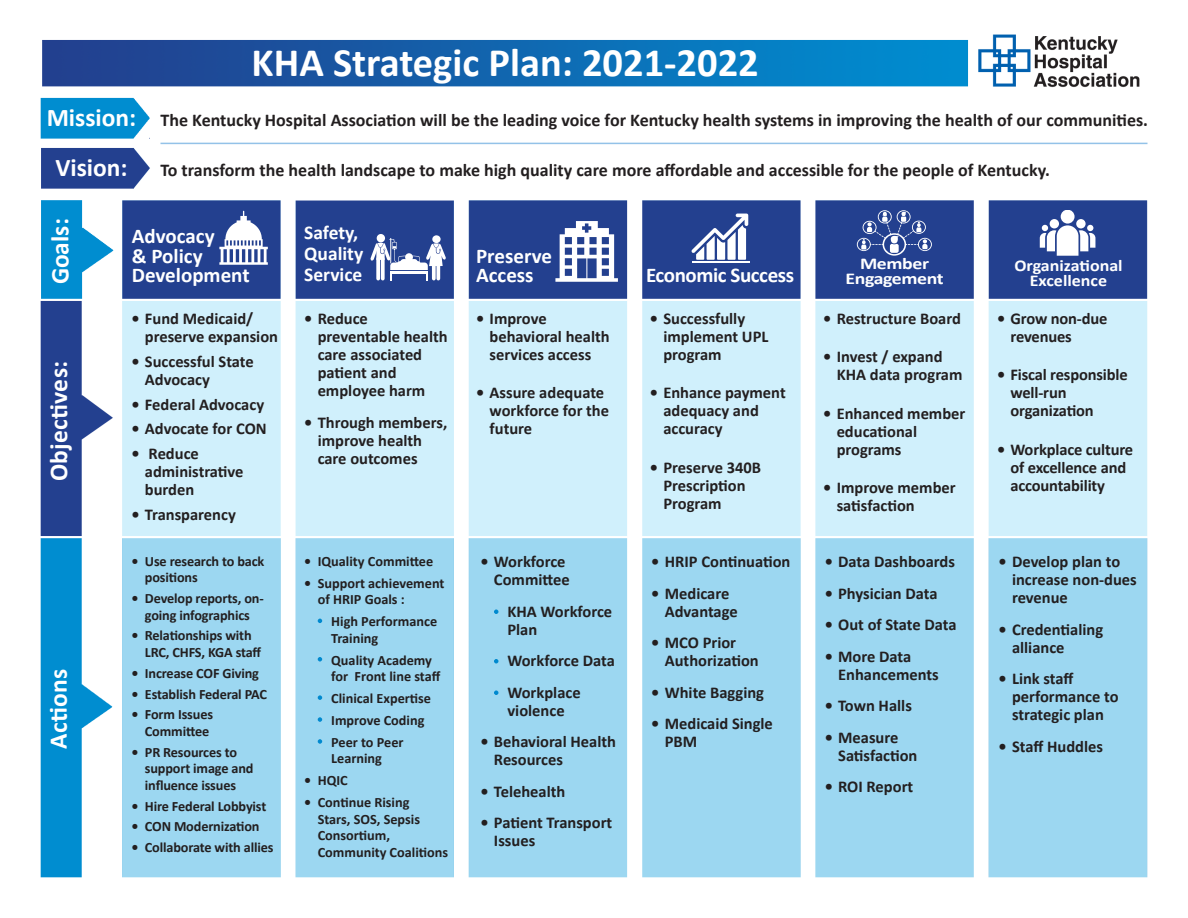
<style>
.page{position:relative;width:1188px;height:918px;background:#fff}
.page>*{position:absolute;margin:0;border:0;box-sizing:border-box;transform-origin:0 0}
.t1{font:700 40.5px "Calibri";color:#fff}
.t2{font:700 25.5px "Calibri";color:#fff}
.Paragraph_Style_1{font:700 21px "Calibri";color:#fff}
.Headings{font:700 21px "Calibri";letter-spacing:-.02em;color:#fff}
.Headings-2{font:700 21px "Calibri";color:#fff}
.Headings-3{font:700 19.5px "Calibri";color:#fff}
.t3{font:700 18px "Calibri";color:#231f20}
.Paragraph_Style_1-2{font:700 16.5px/18px "Calibri";color:#231f20}
.Headings-4{font:700 16.5px/15px "Calibri";letter-spacing:-.01em;color:#fff;text-align:center;scale:1.09 1}
.Headings-5{font:700 16.5px "Calibri";letter-spacing:-.01em;color:#fff;scale:1.2 1}
.Paragraph_Style_1-3{font:700 14.25px/16.5px "Calibri";letter-spacing:-.01em;color:#231f20}
.s1{font-size:25.5px;color:#fff}
</style>
<div class="page">
<img style="left:40px;top:34px;width:1108px;height:844px">
<svg style="left:318px;top:619px;width:4px;height:4px"></svg>
<svg style="left:318px;top:657px;width:4px;height:5px"></svg>
<svg style="left:318px;top:695px;width:4px;height:5px"></svg>
<svg style="left:318px;top:717px;width:4px;height:5px"></svg>
<svg style="left:318px;top:739px;width:4px;height:5px"></svg>
<svg style="left:494px;top:609px;width:4px;height:5px"></svg>
<svg style="left:494px;top:659px;width:4px;height:4px"></svg>
<svg style="left:494px;top:690px;width:4px;height:5px"></svg>
<hr style="left:160px;top:143px;width:988px;height:1px;background:#93c2e8">
<svg style="left:555px;top:221px;width:63px;height:61px"></svg>
<svg style="left:219px;top:211px;width:49px;height:54px"></svg>
<div style="left:376px;top:234px;width:9px;height:9px;background:#fff;border-radius:50%"></div>
<svg style="left:371px;top:238px;width:75px;height:42px"></svg>
<div style="left:432px;top:235px;width:9px;height:8px;background:#fff;border-radius:50%"></div>
<hr style="left:692px;top:261px;width:58px;height:2px;background:#fff">
<svg style="left:692px;top:214px;width:56px;height:46px"></svg>
<svg style="left:857px;top:210px;width:75px;height:46px;background:#4f67a5"></svg>
<svg style="left:1040px;top:210px;width:55px;height:46px"></svg>
<p class="t1" style="left:252px;top:34px;width:509px">KHA Strategic Plan: 2021-2022</p>
<p class="t3" style="left:47px;top:107px;width:1103px"><span class="s1">Mission:</span> The Kentucky Hospital Association will be the leading voice for Kentucky health systems in improving the health of our communities.</p>
<p class="t2" style="left:55px;top:150px;width:74px">Vision:</p>
<p class="t3" style="left:160px;top:157px;width:891px">To transform the health landscape to make high quality care more affordable and accessible for the people of Kentucky.</p>
<p class="t2" style="left:42px;top:284px;width:68px;rotate:-90deg">Goals:</p>
<p class="t2" style="left:41px;top:481px;width:122px;rotate:-90deg">Objectives:</p>
<p class="t2" style="left:40px;top:749px;width:81px;rotate:-90deg">Actions</p>
<p class="Paragraph_Style_1" style="left:132px;top:222px;width:84px">Advocacy</p>
<p class="Paragraph_Style_1" style="left:132px;top:241px;width:72px">&amp; Policy</p>
<p class="Paragraph_Style_1" style="left:132px;top:261px;width:119px">Development</p>
<p class="Paragraph_Style_1-2" style="left:145px;top:309px;width:135px;text-indent:-14px">• Fund Medicaid/ preserve expansion</p>
<p class="Paragraph_Style_1-2" style="left:145px;top:352px;width:110px;text-indent:-14px">• Successful State<br>Advocacy</p>
<p class="Paragraph_Style_1-2" style="left:131px;top:395px;width:134px">• Federal Advocacy</p>
<p class="Paragraph_Style_1-2" style="left:131px;top:420px;width:137px">• Advocate for CON</p>
<p class="Paragraph_Style_1-2" style="left:145px;top:444px;width:100px;text-indent:-14px">• Reduce administrative burden</p>
<p class="Paragraph_Style_1-2" style="left:131px;top:505px;width:106px">• Transparency</p>
<p class="Paragraph_Style_1-3" style="left:145px;top:553px;width:121px;text-indent:-14px">• Use research to back positions</p>
<p class="Paragraph_Style_1-3" style="left:131px;top:590px;width:134px;text-align:center">• Develop reports, on&shy;going infographics</p>
<p class="Paragraph_Style_1-3" style="left:145px;top:627px;width:118px;text-indent:-14px">• Relationships with<br>LRC, CHFS, KGA staff</p>
<p class="Paragraph_Style_1-3" style="left:131px;top:665px;width:129px">• Increase COF Giving</p>
<p class="Paragraph_Style_1-3" style="left:131px;top:685px;width:137px">• Establish Federal PAC</p>
<p class="Paragraph_Style_1-3" style="left:131px;top:706px;width:83px;text-align:right">• Form Issues<br>Committee</p>
<p class="Paragraph_Style_1-3" style="left:145px;top:744px;width:110px;text-indent:-14px">• PR Resources to support image and influence issues</p>
<p class="Paragraph_Style_1-3" style="left:131px;top:797px;width:136px">• Hire Federal Lobbyist</p>
<p class="Paragraph_Style_1-3" style="left:131px;top:818px;width:130px">• CON Modernization</p>
<p class="Paragraph_Style_1-3" style="left:131px;top:839px;width:144px">• Collaborate with allies</p>
<p class="Headings-3" style="left:304px;top:219px;width:56px">Safety,</p>
<p class="Headings-3" style="left:304px;top:240px;width:61px">Quality</p>
<p class="Headings-3" style="left:304px;top:261px;width:60px">Service</p>
<p class="Paragraph_Style_1-2" style="left:318px;top:309px;width:132px;text-indent:-14px">• Reduce preventable health care associated patient and employee harm</p>
<p class="Paragraph_Style_1-2" style="left:318px;top:413px;width:131px;text-indent:-14px">• Through members, improve health care outcomes</p>
<p class="Paragraph_Style_1-3" style="left:304px;top:553px;width:131px">• IQuality Committee</p>
<p class="Paragraph_Style_1-3" style="left:318px;top:575px;width:128px;text-indent:-14px">• Support achievement of HRIP Goals :</p>
<p class="Paragraph_Style_1-3" style="left:331px;top:613px;width:108px">High Performance<br>Training</p>
<p class="Paragraph_Style_1-3" style="left:331px;top:651px;width:111px">Quality Academy for Front line staff</p>
<p class="Paragraph_Style_1-3" style="left:331px;top:690px;width:101px">Clinical Expertise</p>
<p class="Paragraph_Style_1-3" style="left:331px;top:712px;width:95px">Improve Coding</p>
<p class="Paragraph_Style_1-3" style="left:331px;top:734px;width:74px">Peer to Peer<br>Learning</p>
<p class="Paragraph_Style_1-3" style="left:304px;top:772px;width:45px">• HQIC</p>
<p class="Paragraph_Style_1-3" style="left:318px;top:794px;width:132px;text-indent:-14px">• Continue Rising<br>Stars, SOS, Sepsis<br>Consortium,<br>Community Coalitions</p>
<p class="Headings-2" style="left:476px;top:241px;width:77px">Preserve</p>
<p class="Headings" style="left:476px;top:261px;width:59px">Access</p>
<p class="Headings" style="left:646px;top:261px;width:150px">Economic Success</p>
<p class="Paragraph_Style_1-2" style="left:490px;top:309px;width:122px;text-indent:-14px">• Improve behavioral health services access</p>
<p class="Paragraph_Style_1-2" style="left:490px;top:384px;width:121px;text-indent:-14px">• Assure adequate workforce for the future</p>
<p class="Paragraph_Style_1-2" style="left:480px;top:553px;width:91px;text-align:right">• Workforce<br>Committee</p>
<p class="Paragraph_Style_1-2" style="left:507px;top:602px;width:106px">KHA Workforce<br>Plan</p>
<p class="Paragraph_Style_1-2" style="left:507px;top:652px;width:109px">Workforce Data</p>
<p class="Paragraph_Style_1-2" style="left:507px;top:683px;width:75px">Workplace violence</p>
<p class="Paragraph_Style_1-2" style="left:494px;top:733px;width:123px;text-indent:-14px">• Behavioral Health<br>Resources</p>
<p class="Paragraph_Style_1-2" style="left:480px;top:782px;width:86px">• Telehealth</p>
<p class="Paragraph_Style_1-2" style="left:494px;top:814px;width:120px;text-indent:-14px">• Patient Transport<br>Issues</p>
<p class="Paragraph_Style_1-2" style="left:663px;top:309px;width:107px;text-indent:-14px">• Successfully implement UPL program</p>
<p class="Paragraph_Style_1-2" style="left:663px;top:384px;width:124px;text-indent:-14px">• Enhance payment adequacy and accuracy</p>
<p class="Paragraph_Style_1-2" style="left:663px;top:458px;width:99px;text-indent:-14px">• Preserve 340B<br>Prescription<br>Program</p>
<p class="Paragraph_Style_1-2" style="left:651px;top:553px;width:141px">• HRIP Continuation</p>
<p class="Paragraph_Style_1-2" style="left:665px;top:584px;width:74px;text-indent:-14px">• Medicare<br>Advantage</p>
<p class="Paragraph_Style_1-2" style="left:665px;top:634px;width:95px;text-indent:-14px">• MCO Prior<br>Authorization</p>
<p class="Paragraph_Style_1-2" style="left:651px;top:683px;width:114px">• White Bagging</p>
<p class="Paragraph_Style_1-2" style="left:665px;top:715px;width:110px;text-indent:-14px">• Medicaid Single<br>PBM</p>
<p class="Headings-5" style="left:860px;top:252px;width:59px">Member</p>
<p class="Headings-5" style="left:846px;top:267px;width:83px">Engagement</p>
<p class="Paragraph_Style_1-2" style="left:823px;top:309px;width:139px">• Restructure Board</p>
<p class="Paragraph_Style_1-2" style="left:837px;top:348px;width:127px;text-indent:-14px">• Invest / expand<br>KHA data program</p>
<p class="Paragraph_Style_1-2" style="left:837px;top:404px;width:130px;text-indent:-14px">• Enhanced member educational programs</p>
<p class="Paragraph_Style_1-2" style="left:837px;top:478px;width:120px;text-indent:-14px">• Improve member satisfaction</p>
<p class="Paragraph_Style_1-2" style="left:825px;top:553px;width:132px">• Data Dashboards</p>
<p class="Paragraph_Style_1-2" style="left:825px;top:584px;width:114px">• Physician Data</p>
<p class="Paragraph_Style_1-2" style="left:825px;top:616px;width:133px">• Out of State Data</p>
<p class="Paragraph_Style_1-2" style="left:838px;top:647px;width:102px;text-indent:-14px">• More Data<br>Enhancements</p>
<p class="Paragraph_Style_1-2" style="left:825px;top:697px;width:89px">• Town Halls</p>
<p class="Paragraph_Style_1-2" style="left:838px;top:728px;width:81px;text-indent:-14px">• Measure<br>Satisfaction</p>
<p class="Paragraph_Style_1-2" style="left:825px;top:778px;width:90px">• ROI Report</p>
<p class="Headings-4" style="left:1014px;top:258px;width:101px">Organizational<br>Excellence</p>
<p class="Paragraph_Style_1-2" style="left:1011px;top:309px;width:98px;text-indent:-14px">• Grow non-due revenues</p>
<p class="Paragraph_Style_1-2" style="left:1011px;top:366px;width:119px;text-indent:-14px">• Fiscal responsible well-run organization</p>
<p class="Paragraph_Style_1-2" style="left:1011px;top:440px;width:124px;text-indent:-14px">• Workplace culture of excellence and accountability</p>
<p class="Paragraph_Style_1-2" style="left:1012px;top:553px;width:126px;text-indent:-14px">• Develop plan to increase non-dues revenue</p>
<p class="Paragraph_Style_1-2" style="left:1012px;top:620px;width:93px;text-indent:-14px">• Credentialing alliance</p>
<p class="Paragraph_Style_1-2" style="left:1012px;top:670px;width:108px;text-indent:-14px">• Link staff performance to strategic plan</p>
<p class="Paragraph_Style_1-2" style="left:999px;top:737px;width:106px">• Staff Huddles</p>
</div>
